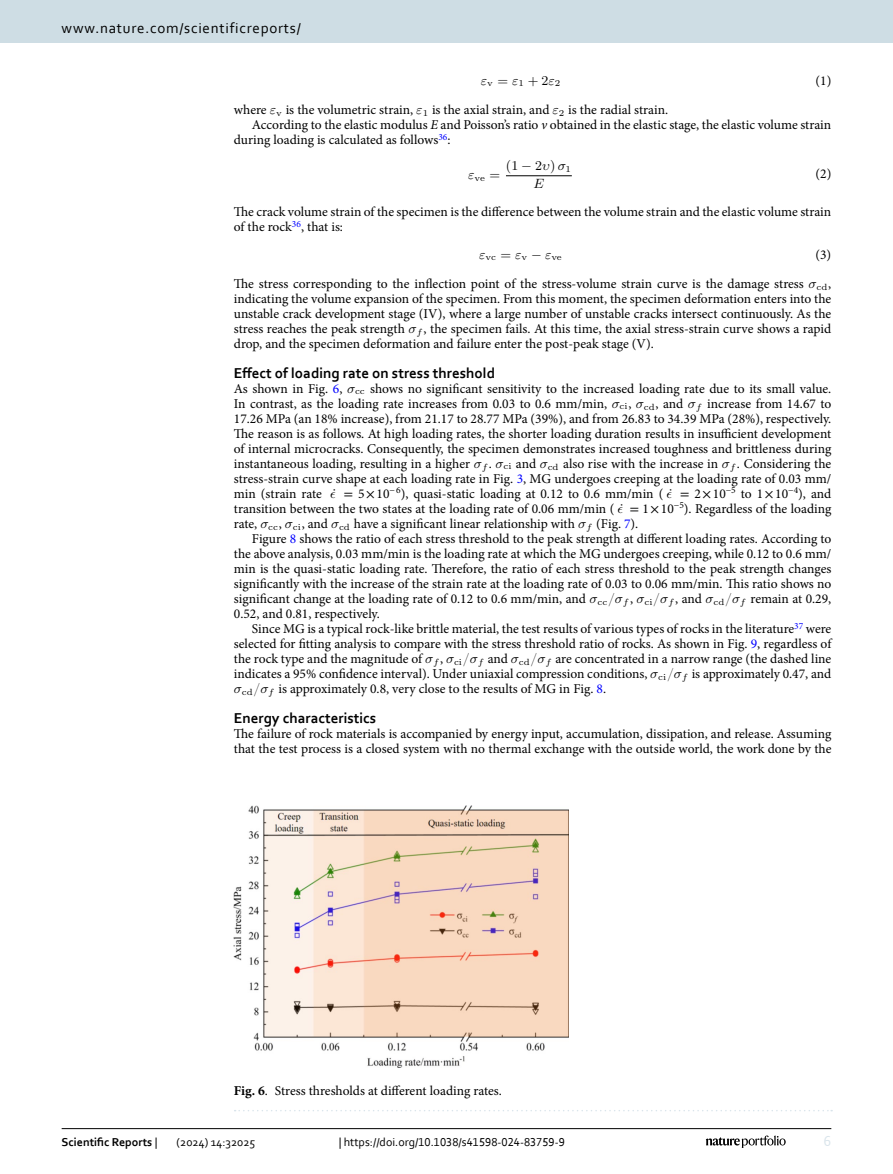
<style>
.page{position:relative;width:893px;height:1174px;background:#fff}
.page>*{position:absolute;margin:0;border:0;box-sizing:border-box;transform-origin:0 0}
.Head_2{font:700 15px "Corbel";color:#000}
.t1{font:15px "Corbel";letter-spacing:.05em;color:#000}
.t2{font:15px "Corbel";color:#d9e4eb}
.Body_Text{font:13.5px/15px "Minion Pro";color:#000;text-align:justify}
.Body_Text_Indent{font:13.5px/15px "Minion Pro";letter-spacing:-.005em;color:#000;text-align:justify}
.Figure_Caption{font:13.5px "Minion Pro";color:#000}
.t3{font:13.5px "LM Math Italic 9";color:#000}
.EQ{font:13.5px "Minion Pro";color:#000}
.t4{font:13.5px/18px "LM Roman 9";color:#000;text-align:center}
.t5{font:12px "Corbel";color:#000}
.t6{font:700 12px "Corbel";color:#000}
.t7{font:9px "SFRM0600";color:#000}
.s1{font-family:"LM Roman 9"}
.s2{font-family:"LM Math Italic 9"}
.s3{font-style:italic}
.s4{color:#00f}
.s5{font-family:"STIX"}
.s6{font-family:"SFRM0900"}
.s7{font-weight:700}
.s8{font-weight:400}
</style>
<div class="page">
<hr style="left:506px;top:175px;width:66px;height:1px;background:#000">
<img style="left:234px;top:805px;width:335px;height:262px">
<svg style="left:235px;top:1110px;width:597px;height:1px"></svg>
<hr style="left:62px;top:1128px;width:769px;height:1px;background:#000">
<svg style="left:706px;top:1135px;width:80px;height:12px"></svg>
<div style="left:0;top:0;width:893px;height:43px;background:#cedde4"></div>
<p class="t1" style="left:62px;top:18px;width:241px">www.nature.com/scientificreports/</p>
<p class="t3" style="left:481px;top:75px;width:81px">ε<sub>v</sub> <span class="s1">=</span> ε<sub>1</sub> <span class="s1">+2</span>ε<sub>2</sub></p>
<p class="EQ" style="left:815px;top:72px;width:17px">(1)</p>
<p class="Body_Text" style="left:234px;top:103px;width:436px">where <span class="s2">ε</span><sub>v</sub> is the volumetric strain, <span class="s2">ε</span><sub>1</sub> is the axial strain, and <span class="s2">ε</span><sub>2</sub> is the radial strain.</p>
<p class="Body_Text_Indent" style="left:234px;top:118px;width:599px;text-indent:18px">According to the elastic modulus <span class="s3">E</span> and Poisson’s ratio <span class="s3">ν</span> obtained in the elastic stage, the elastic volume strain during loading is calculated as follows<sup>36</sup>:</p>
<p class="t7" style="left:468px;top:172px;width:34px"><sup>ε</sup>ve <sup>=</sup></p>
<p class="t4" style="left:506px;top:156px;width:67px">(1 − 2<span class="s2">υ</span>) <span class="s2">σ</span><sub>1<br></sub><span class="s2">E</span></p>
<p class="EQ" style="left:815px;top:164px;width:17px">(2)</p>
<p class="Body_Text" style="left:234px;top:204px;width:599px">The crack volume strain of the specimen is the difference between the volume strain and the elastic volume strain of the rock<sup>36</sup>, that is:</p>
<p class="t7" style="left:479px;top:251px;width:84px"><sup>ε</sup>vc <sup>=</sup> <sup>ε</sup>v − <sup>ε</sup>ve</p>
<p class="EQ" style="left:815px;top:245px;width:17px">(3)</p>
<p class="Body_Text" style="left:234px;top:276px;width:571px">The stress corresponding to the inflection point of the stress-volume strain curve is the damage stress</p>
<p class="t7" style="left:809px;top:281px;width:20px"><sup>σ</sup>cd</p>
<p class="Body_Text" style="left:234px;top:276px;width:599px;text-indent:594px">, indicating the volume expansion of the specimen. From this moment, the specimen deformation enters into the unstable crack development stage (IV), where a large number of unstable cracks intersect continuously. As the stress reaches the peak strength <span class="s2">σ</span><sub>f</sub> , the specimen fails. At this time, the axial stress-strain curve shows a rapid drop, and the specimen deformation and failure enter the post-peak stage (V).</p>
<p class="Head_2" style="left:234px;top:364px;width:263px">Effect of loading rate on stress threshold</p>
<p class="Body_Text" style="left:234px;top:381px;width:110px">As shown in Fig. <span class="s4">6</span>,</p>
<p class="t7" style="left:347px;top:386px;width:19px"><sup>σ</sup>cc</p>
<p class="Body_Text" style="left:234px;top:381px;width:599px;text-indent:136px">shows no significant sensitivity to the increased loading rate due to its small value.<br>In contrast, as the loading rate increases from 0.03 to 0.6 mm/min,</p>
<p class="Body_Text" style="left:234px;top:396px;width:599px;text-indent:473px">increase from 14.67 to 17.26 MPa (an 18% increase), from 21.17 to 28.77 MPa (39%), and from 26.83 to 34.39 MPa (28%), respectively.<br>The reason is as follows. At high loading rates, the shorter loading duration results in insufficient development of internal microcracks. Consequently, the specimen demonstrates increased toughness and brittleness during instantaneous loading, resulting in a higher <span class="s2">σ</span><sub>f</sub> .</p>
<p class="t7" style="left:612px;top:401px;width:17px"><sup>σ</sup>ci</p>
<p class="Body_Text" style="left:628px;top:396px;width:5px">,</p>
<p class="t7" style="left:636px;top:401px;width:20px"><sup>σ</sup>cd</p>
<p class="Body_Text" style="left:655px;top:396px;width:47px">, and <span class="s2">σ</span><sub>f</sub></p>
<p class="Body_Text" style="left:234px;top:456px;width:599px;text-indent:329px">also rise with the increase in <span class="s2">σ</span><sub>f</sub> . Considering the stress-strain curve shape at each loading rate in Fig. <span class="s4">3</span>, MG undergoes creeping at the loading rate of 0.03 mm/ min (strain rate</p>
<p class="t7" style="left:496px;top:461px;width:17px"><sup>σ</sup>ci</p>
<p class="Body_Text" style="left:516px;top:456px;width:22px">and</p>
<p class="t7" style="left:540px;top:461px;width:20px"><sup>σ</sup>cd</p>
<p class="t3" style="left:330px;top:488px;width:8px">ϵ<span class="s1">˙</span></p>
<p class="Body_Text" style="left:344px;top:486px;width:330px"><span class="s5">=</span> 5<span class="s5">×</span>10<sup>−6</sup>), quasi-static loading at 0.12 to 0.6 mm/min ( <span class="s2">ϵ</span><span class="s1">˙</span></p>
<p class="Body_Text" style="left:234px;top:486px;width:599px;text-indent:446px"><span class="s5">=</span> 2<span class="s5">×</span>10<sup>−5</sup> to 1<span class="s5">×</span>10<sup>−4</sup>), and transition between the two states at the loading rate of 0.06 mm/min ( <span class="s2">ϵ</span><span class="s1">˙</span> <span class="s5">=</span> 1<span class="s5">×</span>10<sup>−5</sup>). Regardless of the loading rate,</p>
<p class="t7" style="left:260px;top:521px;width:19px"><sup>σ</sup>cc</p>
<p class="Body_Text" style="left:279px;top:516px;width:5px">,</p>
<p class="t7" style="left:285px;top:521px;width:17px"><sup>σ</sup>ci</p>
<p class="Body_Text" style="left:302px;top:516px;width:28px">, and</p>
<p class="t7" style="left:331px;top:521px;width:20px"><sup>σ</sup>cd</p>
<p class="Body_Text" style="left:354px;top:516px;width:286px">have a significant linear relationship with <span class="s2">σ</span><sub>f</sub> (Fig. <span class="s4">7</span>).</p>
<p class="Body_Text_Indent" style="left:234px;top:531px;width:599px;text-indent:18px">Figure <span class="s4">8</span> shows the ratio of each stress threshold to the peak strength at different loading rates. According to the above analysis, 0.03 mm/min is the loading rate at which the MG undergoes creeping, while 0.12 to 0.6 mm/ min is the quasi-static loading rate. Therefore, the ratio of each stress threshold to the peak strength changes significantly with the increase of the strain rate at the loading rate of 0.03 to 0.06 mm/min. This ratio shows no significant change at the loading rate of 0.12 to 0.6 mm/min, and <span class="s2">σ</span><sub>cc</sub><span class="s6">/</span><span class="s2">σ</span><sub>f</sub> , <span class="s2">σ</span><sub>ci</sub><span class="s6">/</span><span class="s2">σ</span><sub>f</sub> , and <span class="s2">σ</span><sub>cd</sub><span class="s6">/</span><span class="s2">σ</span><sub>f</sub> remain at 0.29, 0.52, and 0.81, respectively.</p>
<p class="Body_Text_Indent" style="left:234px;top:621px;width:599px;text-indent:18px">Since MG is a typical rock-like brittle material, the test results of various types of rocks in the literature<sup>37</sup> were selected for fitting analysis to compare with the stress threshold ratio of rocks. As shown in Fig. <span class="s4">9</span>, regardless of the rock type and the magnitude of <span class="s2">σ</span><sub>f</sub> , <span class="s2">σ</span><sub>ci</sub><span class="s6">/</span><span class="s2">σ</span><sub>f</sub> and <span class="s2">σ</span><sub>cd</sub><span class="s6">/</span><span class="s2">σ</span><sub>f</sub> are concentrated in a narrow range (the dashed line indicates a 95% confidence interval). Under uniaxial compression conditions, <span class="s2">σ</span><sub>ci</sub><span class="s6">/</span><span class="s2">σ</span><sub>f</sub> is approximately 0.47, and</p>
<p class="Body_Text_Indent" style="left:234px;top:681px;width:374px"><span class="s2">σ</span><sub>cd</sub><span class="s6">/</span><span class="s2">σ</span><sub>f</sub> is approximately 0.8, very close to the results of MG in Fig. <span class="s4">8</span>.</p>
<p class="Head_2" style="left:234px;top:709px;width:144px">Energy characteristics</p>
<p class="Body_Text" style="left:234px;top:726px;width:599px">The failure of rock materials is accompanied by energy input, accumulation, dissipation, and release. Assuming that the test process is a closed system with no thermal exchange with the outside world, the work done by the</p>
<p class="Figure_Caption" style="left:234px;top:1082px;width:269px"><span class="s7">Fig. 6</span>. Stress thresholds at different loading rates.</p>
<p class="t6" style="left:62px;top:1134px;width:97px">Scientific Reports <span class="s8">|</span></p>
<p class="t5" style="left:177px;top:1134px;width:80px">(2024) 14:32025</p>
<p class="t5" style="left:339px;top:1134px;width:228px">| https://doi.org/10.1038/s41598-024-83759-9</p>
<p class="t2" style="left:824px;top:1132px;width:9px">6</p>
</div>
